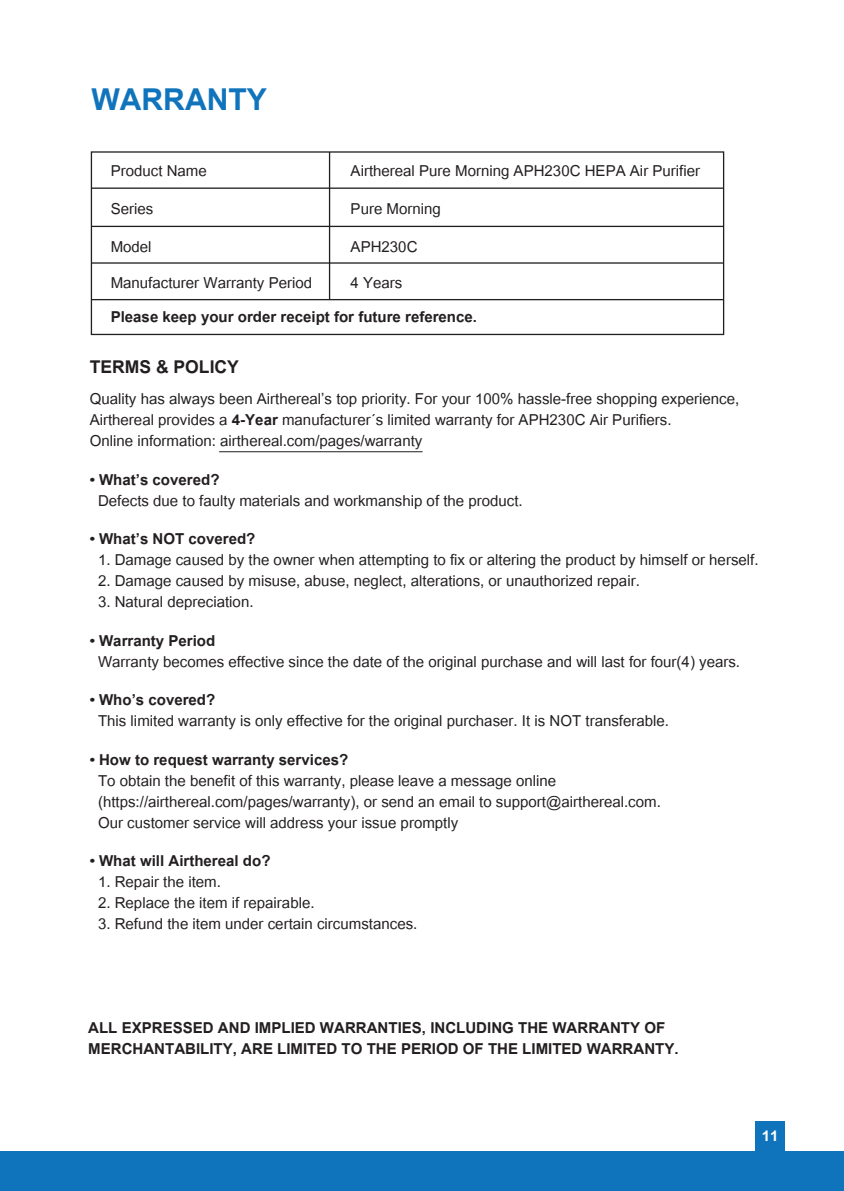
<style>
.page{position:relative;width:844px;height:1191px;background:#fff}
.page>*{position:absolute;margin:0;border:0;box-sizing:border-box;transform-origin:0 0}
.t1{font:700 42px "Utsaah";color:#1074bc}
.t2{font:700 24.5px "Utsaah";color:#231f20}
.t3{font:21px/21px "Utsaah";color:#231f20}
.t4{font:700 21px/21px "Utsaah";color:#231f20}
.t5{font:700 21px "Utsaah";color:#fff}
.s1{font-weight:700}
</style>
<div class="page">
<div style="left:91px;top:151px;width:633px;height:184px;border:1px solid #231f20"></div>
<hr style="left:91px;top:187px;width:632px;height:2px;background:#231f20">
<hr style="left:91px;top:226px;width:632px;height:1px;background:#231f20">
<hr style="left:91px;top:299px;width:632px;height:1px;background:#231f20">
<hr style="left:91px;top:262px;width:632px;height:2px;background:#231f20">
<hr style="left:329px;top:152px;width:1px;height:148px;background:#231f20">
<hr style="left:219px;top:451px;width:203px;height:1px;background:#231f20">
<div style="left:0;top:1151px;width:843px;height:40px;background:#1074bc"></div>
<div style="left:754px;top:1121px;width:30px;height:30px;background:#1074bc"></div>
<h1 class="t1" style="left:91px;top:79px;width:177px">WARRANTY</h1>
<p class="t3" style="left:111px;top:162px;width:98px">Product Name</p>
<p class="t3" style="left:350px;top:162px;width:351px">Airthereal Pure Morning APH230C HEPA Air Purifier</p>
<p class="t3" style="left:111px;top:200px;width:44px">Series</p>
<p class="t3" style="left:350px;top:200px;width:92px">Pure Morning</p>
<p class="t3" style="left:111px;top:238px;width:42px">Model</p>
<p class="t3" style="left:350px;top:238px;width:68px">APH230C</p>
<p class="t3" style="left:111px;top:273px;width:203px">Manufacturer Warranty Period</p>
<p class="t3" style="left:350px;top:273px;width:53px">4 Years</p>
<p class="t4" style="left:111px;top:307px;width:368px">Please keep your order receipt for future reference.</p>
<p class="t2" style="left:90px;top:355px;width:151px">TERMS &amp; POLICY</p>
<p class="t3" style="left:90px;top:390px;width:651px">Quality has always been Airthereal’s top priority. For your 100% hassle-free shopping experience,<br>Airthereal provides a <span class="s1">4-Year</span> manufacturer´s limited warranty for APH230C Air Purifiers.<br>Online information: airthereal.com/pages/warranty</p>
<p class="t4" style="left:90px;top:470px;width:131px">• What’s covered?</p>
<p class="t3" style="left:98px;top:491px;width:426px">Defects due to faulty materials and workmanship of the product.</p>
<p class="t4" style="left:90px;top:529px;width:167px">• What’s NOT covered?</p>
<p class="t3" style="left:98px;top:551px;width:662px">1. Damage caused by the owner when attempting to fix or altering the product by himself or herself.</p>
<p class="t3" style="left:98px;top:572px;width:543px">2. Damage caused by misuse, abuse, neglect, alterations, or unauthorized repair.</p>
<p class="t3" style="left:98px;top:593px;width:157px">3. Natural depreciation.</p>
<p class="t4" style="left:90px;top:631px;width:127px">• Warranty Period</p>
<p class="t3" style="left:98px;top:652px;width:643px">Warranty becomes effective since the date of the original purchase and will last for four(4) years.</p>
<p class="t4" style="left:90px;top:690px;width:127px">• Who’s covered?</p>
<p class="t3" style="left:98px;top:712px;width:572px">This limited warranty is only effective for the original purchaser. It is NOT transferable.</p>
<p class="t4" style="left:90px;top:750px;width:260px">• How to request warranty services?</p>
<p class="t3" style="left:98px;top:771px;width:564px">To obtain the benefit of this warranty, please leave a message online (https://airthereal.com/pages/warranty), or send an email to support@airthereal.com.<br>Our customer service will address your issue promptly</p>
<p class="t4" style="left:90px;top:851px;width:182px">• What will Airthereal do?</p>
<p class="t3" style="left:98px;top:873px;width:124px">1. Repair the item.</p>
<p class="t3" style="left:98px;top:894px;width:218px">2. Replace the item if repairable.</p>
<p class="t3" style="left:98px;top:915px;width:321px">3. Refund the item under certain circumstances.</p>
<p class="t4" style="left:88px;top:1018px;width:591px">ALL EXPRESSED AND IMPLIED WARRANTIES, INCLUDING THE WARRANTY OF<br>MERCHANTABILITY, ARE LIMITED TO THE PERIOD OF THE LIMITED WARRANTY.</p>
<p class="t5" style="left:761px;top:1125px;width:18px">11</p>
</div>
